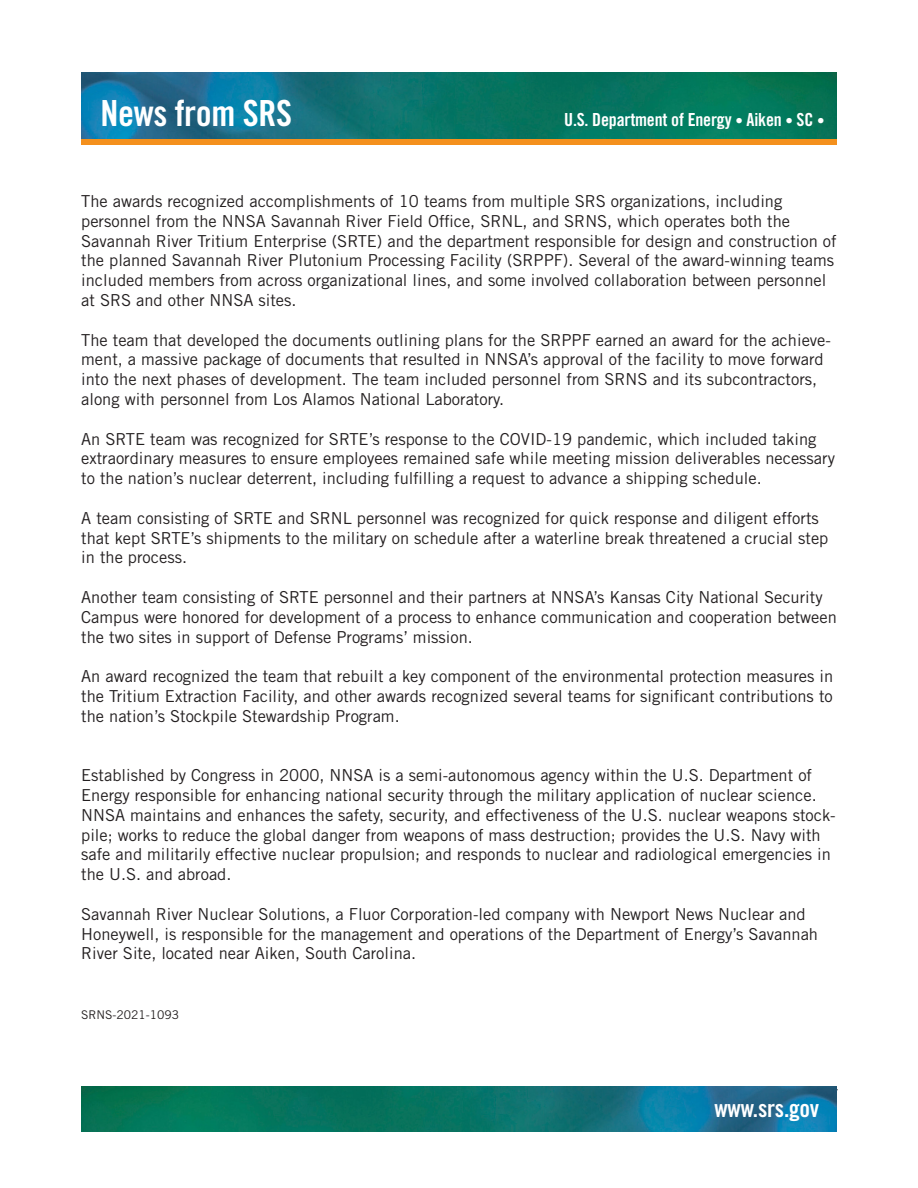
<style>
.page{position:relative;width:918px;height:1188px;background:#fff}
.page>*{position:absolute;margin:0;border:0;box-sizing:border-box;transform-origin:0 0}
.t1{font:36px "Trade Gothic LT Std Bd Cn 20";letter-spacing:-.01em;color:#fff}
.t2{font:24px "Trade Gothic LT Std Bd Cn 20";letter-spacing:-.01em;color:#fff}
.t3{font:18px "Trade Gothic LT Std Bd Cn 20";letter-spacing:-.01em;color:#fff}
._03_Body{font:16.5px/19.8px "Trade Gothic LT Std";color:#231f20}
._03_Body-2{font:12px "Trade Gothic LT Std";color:#231f20}
.s1{font-family:"Trade Gothic LT Std Cn 18";font-size:15px}
</style>
<div class="page">
<img style="left:81px;top:1086px;width:756px;height:45px">
<div style="left:81px;top:119px;width:756px;height:26px;background:linear-gradient(to right,#f4901d,#f4901d)"></div>
<img style="left:81px;top:72px;width:756px;height:66px">
<h1 class="t1" style="left:100px;top:91px;width:193px">News from SRS</h1>
<p class="t3" style="left:564px;top:108px;width:262px">U.S. Department of Energy <span class="s1">•</span> Aiken <span class="s1">•</span> SC <span class="s1">•</span></p>
<p class="_03_Body" style="left:81px;top:191px;width:757px">The awards recognized accomplishments of 10 teams from multiple SRS organizations, including personnel from the NNSA Savannah River Field Office, SRNL, and SRNS, which operates both the Savannah River Tritium Enterprise (SRTE) and the department responsible for design and construction of the planned Savannah River Plutonium Processing Facility (SRPPF). Several of the award-winning teams included members from across organizational lines, and some involved collaboration between personnel at SRS and other NNSA sites.</p>
<p class="_03_Body" style="left:81px;top:330px;width:751px">The team that developed the documents outlining plans for the SRPPF earned an award for the achieve&shy;ment, a massive package of documents that resulted in NNSA’s approval of the facility to move forward into the next phases of development. The team included personnel from SRNS and its subcontractors, along with personnel from Los Alamos National Laboratory.</p>
<p class="_03_Body" style="left:81px;top:429px;width:755px">An SRTE team was recognized for SRTE’s response to the COVID-19 pandemic, which included taking extraordinary measures to ensure employees remained safe while meeting mission deliverables necessary to the nation’s nuclear deterrent, including fulfilling a request to advance a shipping schedule.</p>
<p class="_03_Body" style="left:81px;top:508px;width:749px">A team consisting of SRTE and SRNL personnel was recognized for quick response and diligent efforts that kept SRTE’s shipments to the military on schedule after a waterline break threatened a crucial step in the process.</p>
<p class="_03_Body" style="left:81px;top:587px;width:757px">Another team consisting of SRTE personnel and their partners at NNSA’s Kansas City National Security<br>Campus were honored for development of a process to enhance communication and cooperation between the two sites in support of Defense Programs’ mission.</p>
<p class="_03_Body" style="left:81px;top:666px;width:754px;text-align:justify">An award recognized the team that rebuilt a key component of the environmental protection measures in the Tritium Extraction Facility, and other awards recognized several teams for significant contributions to the nation’s Stockpile Stewardship Program.</p>
<p class="_03_Body" style="left:81px;top:765px;width:756px">Established by Congress in 2000, NNSA is a semi-autonomous agency within the U.S. Department of Energy responsible for enhancing national security through the military application of nuclear science.<br>NNSA maintains and enhances the safety, security, and effectiveness of the U.S. nuclear weapons stock&shy;pile; works to reduce the global danger from weapons of mass destruction; provides the U.S. Navy with safe and militarily effective nuclear propulsion; and responds to nuclear and radiological emergencies in the U.S. and abroad.</p>
<p class="_03_Body" style="left:81px;top:904px;width:738px">Savannah River Nuclear Solutions, a Fluor Corporation-led company with Newport News Nuclear and<br>Honeywell, is responsible for the management and operations of the Department of Energy’s Savannah<br>River Site, located near Aiken, South Carolina.</p>
<p class="_03_Body-2" style="left:81px;top:1007px;width:99px">SRNS-2021-1093</p>
<h2 class="t2" style="left:715px;top:1094px;width:106px">www.srs.gov</h2>
</div>
